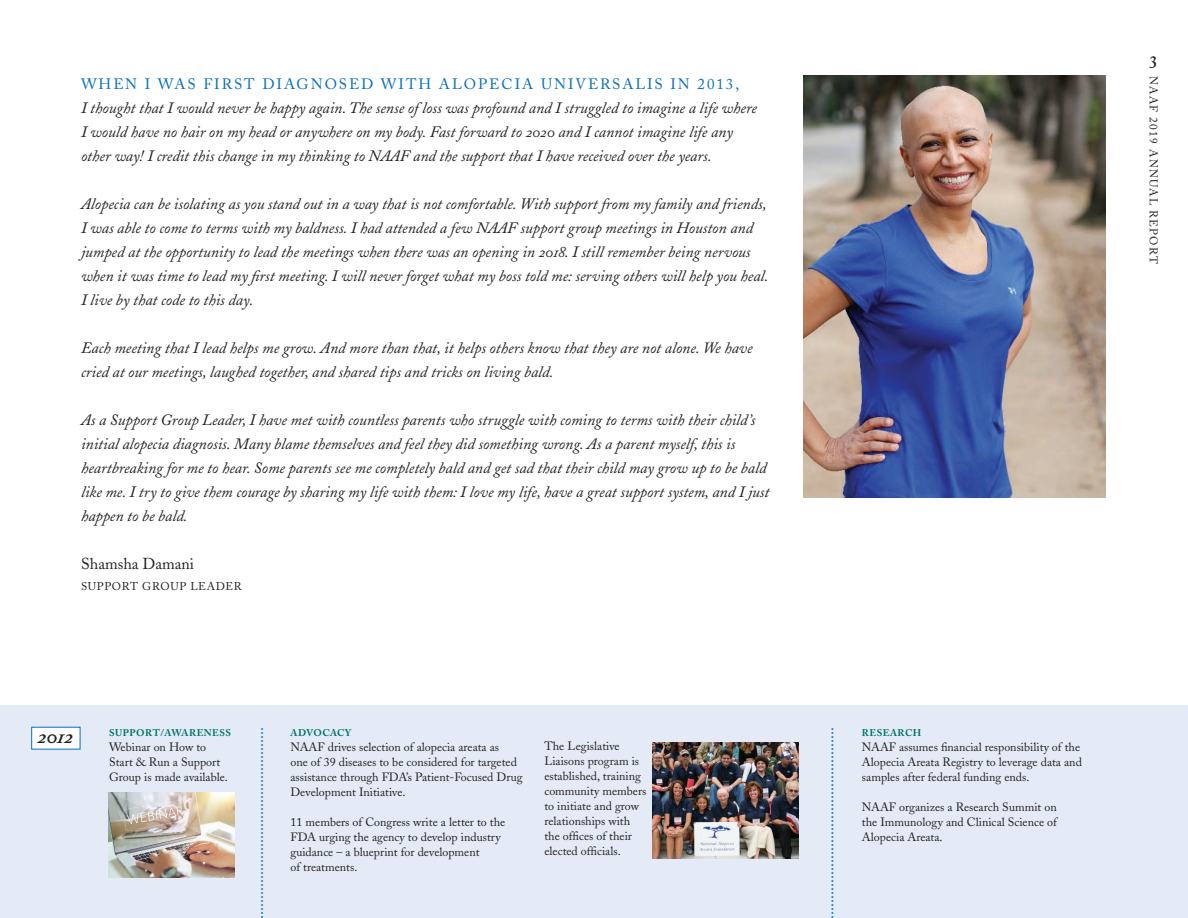
<style>
.page{position:relative;width:1188px;height:918px;background:#fff}
.page>*{position:absolute;margin:0;border:0;box-sizing:border-box;transform-origin:0 0}
.t1{font:21px "Adobe Caslon Semibold Italic Os F";color:#231f20}
.t2{font:18px "Adobe Caslon Semibold SC";color:#231f20}
.t3{font:15.75px/24px "Adobe Caslon Italic Os F";color:#231f20}
.t4{font:15.75px "Adobe Caslon";color:#0770ba}
.t5{font:15.75px "Adobe Caslon";color:#231f20}
.t6{font:15px "Adobe Caslon";letter-spacing:.13em;color:#0770ba}
.t7{font:12px/15px "Adobe Caslon";color:#231f20}
.t8{font:11.25px "Adobe Caslon";letter-spacing:.11em;color:#231f20}
.t9{font:11.25px "Adobe Caslon";letter-spacing:.06em;color:#231f20}
.t10{font:700 9.75px "Adobe Caslon";letter-spacing:.05em;color:#007367}
</style>
<div class="page">
<div style="left:0;top:705px;width:1188px;height:213px;background:#e4ebf6"></div>
<img style="left:653px;top:742px;width:146px;height:117px">
<img style="left:804px;top:76px;width:302px;height:422px">
<div style="left:31px;top:727px;width:49px;height:23px;background:#fff"></div>
<img style="left:108px;top:793px;width:127px;height:84px">
<p class="t6" style="left:81px;top:75px;width:660px">WHEN I WAS FIRST DIAGNOSED WITH ALOPECIA UNIVERSALIS IN 2013,</p>
<p class="t3" style="left:81px;top:96px;width:677px">I thought that I would never be happy again. The sense of loss was profound and I struggled to imagine a life where<br>I would have no hair on my head or anywhere on my body. Fast forward to 2020 and I cannot imagine life any other way! I credit this change in my thinking to NAAF and the support that I have received over the years.</p>
<p class="t3" style="left:81px;top:192px;width:689px">Alopecia can be isolating as you stand out in a way that is not comfortable. With support from my family and friends, I was able to come to terms with my baldness. I had attended a few NAAF support group meetings in Houston and jumped at the opportunity to lead the meetings when there was an opening in 2018. I still remember being nervous when it was time to lead my first meeting. I will never forget what my boss told me: serving others will help you heal.<br>I live by that code to this day.</p>
<p class="t3" style="left:81px;top:336px;width:673px">Each meeting that I lead helps me grow. And more than that, it helps others know that they are not alone. We have cried at our meetings, laughed together, and shared tips and tricks on living bald.</p>
<p class="t3" style="left:81px;top:408px;width:690px">As a Support Group Leader, I have met with countless parents who struggle with coming to terms with their child’s initial alopecia diagnosis. Many blame themselves and feel they did something wrong. As a parent myself, this is heartbreaking for me to hear. Some parents see me completely bald and get sad that their child may grow up to be bald like me. I try to give them courage by sharing my life with them: I love my life, have a great support system, and I just happen to be bald.</p>
<p class="t5" style="left:81px;top:554px;width:115px">Shamsha Damani</p>
<p class="t9" style="left:81px;top:579px;width:162px">SUPPORT GROUP LEADER</p>
<h1 class="t1" style="left:38px;top:724px;width:37px">2012</h1>
<p class="t10" style="left:109px;top:727px;width:123px">SUPPORT/AWARENESS</p>
<p class="t7" style="left:109px;top:740px;width:120px">Webinar on How to<br>Start &amp; Run a Support<br>Group is made available.</p>
<p class="t4" style="left:276px;top:727px;width:194px;rotate:90deg">................................................</p>
<p class="t10" style="left:291px;top:727px;width:62px">ADVOCACY</p>
<p class="t7" style="left:291px;top:740px;width:234px">NAAF drives selection of alopecia areata as<br>one of 39 diseases to be considered for targeted assistance through FDA’s Patient-Focused Drug Development Initiative.</p>
<p class="t7" style="left:291px;top:815px;width:216px">11 members of Congress write a letter to the FDA urging the agency to develop industry guidance – a blueprint for development<br>of treatments.</p>
<p class="t7" style="left:544px;top:739px;width:104px">The Legislative<br>Liaisons program is established, training community members to initiate and grow relationships with the offices of their elected officials.</p>
<p class="t4" style="left:846px;top:727px;width:194px;rotate:90deg">................................................</p>
<p class="t10" style="left:862px;top:727px;width:61px">RESEARCH</p>
<p class="t7" style="left:862px;top:740px;width:221px">NAAF assumes financial responsibility of the<br>Alopecia Areata Registry to leverage data and samples after federal funding ends.</p>
<p class="t7" style="left:862px;top:800px;width:196px;text-align:justify">NAAF organizes a Research Summit on the Immunology and Clinical Science of Alopecia Areata.</p>
<p class="t2" style="left:1150px;top:47px;width:9px">3</p>
<p class="t8" style="left:1160px;top:76px;width:189px;rotate:90deg">NAAF 2019 ANNUAL REPORT</p>
</div>
